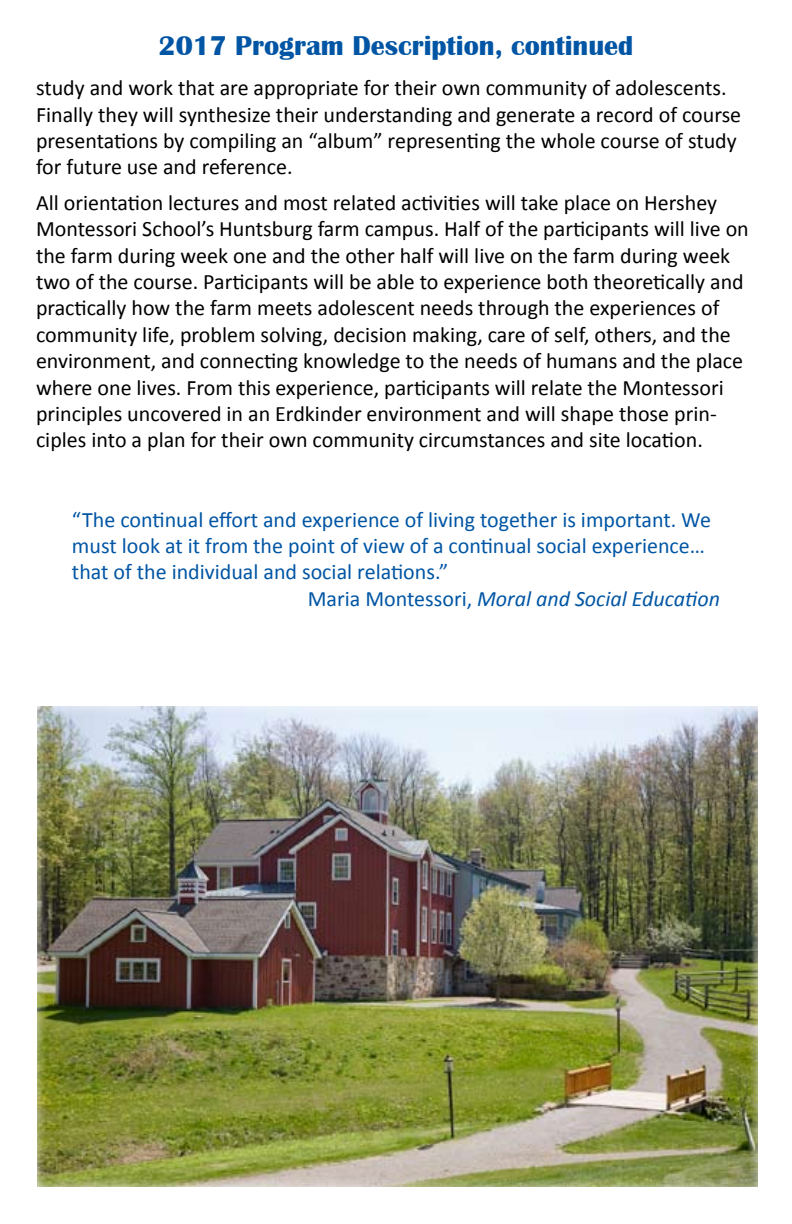
<style>
.page{position:relative;width:792px;height:1224px;background:#fff}
.page>*{position:absolute;margin:0;border:0;box-sizing:border-box;transform-origin:0 0}
.t1{font:700 28px "Britannic";color:#0055a4}
.t2{font:22px/26.4px "Calibri";color:#000}
.t3{font:22px "Calibri";color:#0055a4}
.t4{font:italic 22px "Calibri";color:#0055a4}
.s1{font-style:normal}
</style>
<div class="page">
<div style="left:35px;top:702px;width:724px;height:486px;background:#fff;opacity:.75"></div>
<p class="t1" style="left:159px;top:30px;width:476px">2017 Program Description, continued</p>
<p class="t2" style="left:36px;top:75px;width:707px">study and work that are appropriate for their own community of adolescents.<br>Finally they will synthesize their understanding and generate a record of course presentations by compiling an “album” representing the whole course of study for future use and reference.</p>
<p class="t2" style="left:36px;top:189px;width:714px">All orientation lectures and most related activities will take place on Hershey Montessori School’s Huntsburg farm campus. Half of the participants will live on the farm during week one and the other half will live on the farm during week two of the course. Participants will be able to experience both theoretically and practically how the farm meets adolescent needs through the experiences of community life, problem solving, decision making, care of self, others, and the environment, and connecting knowledge to the needs of humans and the place where one lives. From this experience, participants will relate the Montessori principles uncovered in an Erdkinder environment and will shape those prin&shy;ciples into a plan for their own community circumstances and site location.</p>
<p class="t3" style="left:72px;top:505px;width:641px">“The continual effort and experience of living together is important. We</p>
<p class="t3" style="left:72px;top:532px;width:635px">must look at it from the point of view of a continual social experience…</p>
<p class="t3" style="left:72px;top:558px;width:378px">that of the individual and social relations.”</p>
<p class="t4" style="left:308px;top:584px;width:414px"><span class="s1">Maria Montessori,</span> Moral and Social Education</p>
</div>
